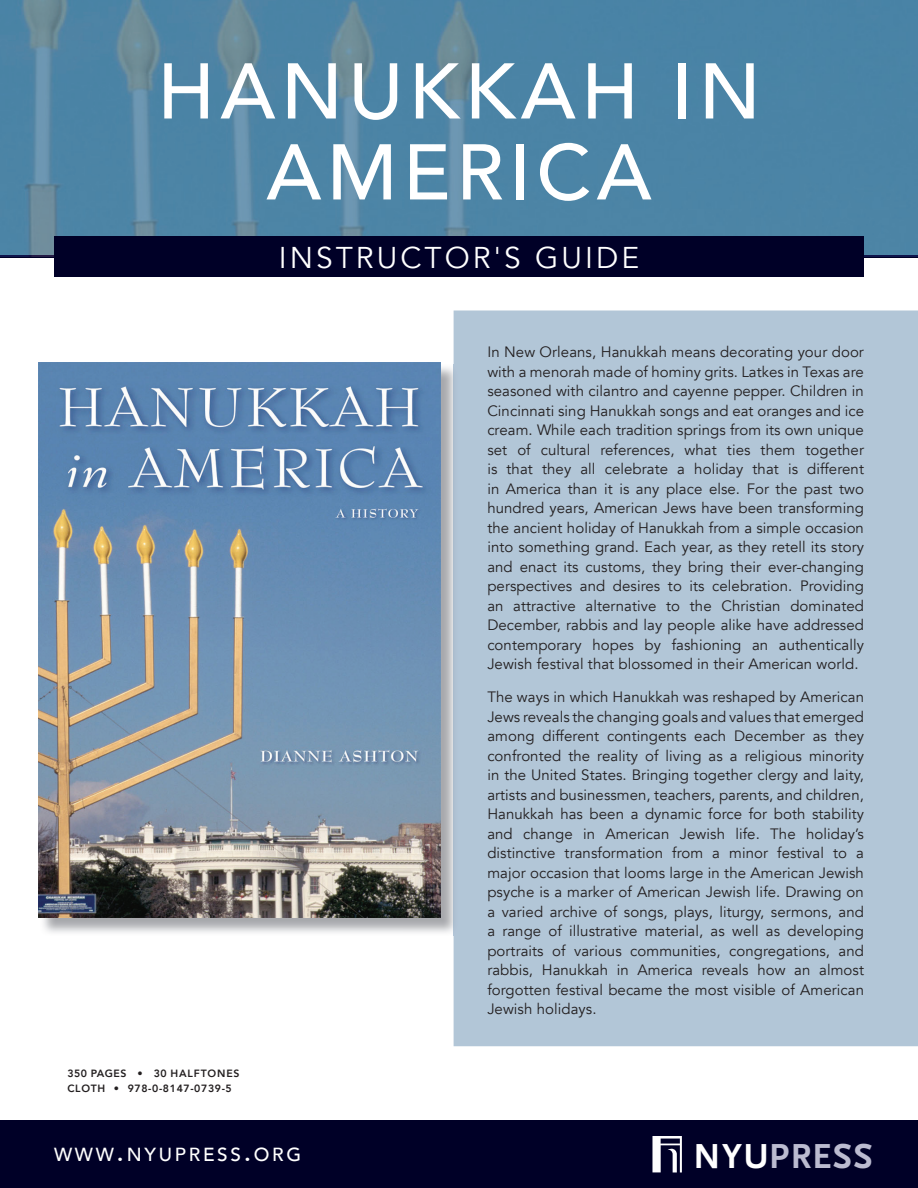
<style>
.page{position:relative;width:918px;height:1188px;background:#fff}
.page>*{position:absolute;margin:0;border:0;box-sizing:border-box;transform-origin:0 0}
.t1{font:500 78px/81px "Avenir";letter-spacing:.07em;color:#fff;text-align:center}
.t2{font:700 36.3px "Scala Sans";letter-spacing:.035em;color:#bbbbd0}
.t3{font:30px "Avenir";letter-spacing:.1em;color:#fff}
.t4{font:500 18.9px "Avenir";letter-spacing:.145em;color:#fff}
.t5{font:15px/19.5px "Avenir";letter-spacing:.005em;color:#231f20;text-align:justify}
.t6{font:800 10.5px/15px "Avenir";letter-spacing:.06em;color:#231f20}
.s1{font-size:27px}
.s2{color:#fff}
</style>
<div class="page">
<hr style="left:0;top:255px;width:918px;height:3px;background:#000027">
<div style="left:0;top:0;width:918px;height:256px;background:#4b84a5"></div>
<img style="left:43px;top:364px;width:411px;height:572px">
<img style="left:39px;top:363px;width:402px;height:555px">
<div style="left:54px;top:236px;width:810px;height:41px;background:#000027"></div>
<div style="left:454px;top:310px;width:464px;height:736px;background:#b2c6d7"></div>
<div style="left:0;top:1120px;width:918px;height:68px;background:#000027"></div>
<svg style="left:652px;top:1136px;width:30px;height:36px"></svg>
<h1 class="t1" style="left:157px;top:47px;width:605px">HANUKKAH IN<br>AMERICA</h1>
<h3 class="t3" style="left:279px;top:240px;width:362px">INSTRUCTOR'S GUIDE</h3>
<p class="t6" style="left:68px;top:1066px;width:174px">350 PAGES • 30 HALFTONES<br>CLOTH • 978-0-8147-0739-5</p>
<p class="t5" style="left:487px;top:343px;width:378px">In New Orleans, Hanukkah means decorating your door with a menorah made of hominy grits. Latkes in Texas are seasoned with cilantro and cayenne pepper. Children in Cincinnati sing Hanukkah songs and eat oranges and ice cream. While each tradition springs from its own unique set of cultural references, what ties them together is that they all celebrate a holiday that is different in America than it is any place else. For the past two hundred years, American Jews have been transforming the ancient holiday of Hanukkah from a simple occasion into something grand. Each year, as they retell its story and enact its customs, they bring their ever-changing perspectives and desires to its celebration. Providing an attractive alternative to the Christian dominated December, rabbis and lay people alike have addressed contemporary hopes by fashioning an authentically Jewish festival that blossomed in their American world.</p>
<p class="t5" style="left:487px;top:688px;width:378px">The ways in which Hanukkah was reshaped by American Jews reveals the changing goals and values that emerged among different contingents each December as they confronted the reality of living as a religious minority in the United States. Bringing together clergy and laity, artists and businessmen, teachers, parents, and children, Hanukkah has been a dynamic force for both stability and change in American Jewish life. The holiday’s distinctive transformation from a minor festival to a major occasion that looms large in the American Jewish psyche is a marker of American Jewish life. Drawing on a varied archive of songs, plays, liturgy, sermons, and a range of illustrative material, as well as developing portraits of various communities, congregations, and rabbis, Hanukkah in America reveals how an almost forgotten festival became the most visible of American Jewish holidays.</p>
<p class="t4" style="left:54px;top:1138px;width:249px">WWW<span class="s1">.</span>NYUPRESS<span class="s1">.</span>ORG</p>
<h2 class="t2" style="left:693px;top:1136px;width:181px"><span class="s2">NYU</span> PRESS</h2>
</div>
